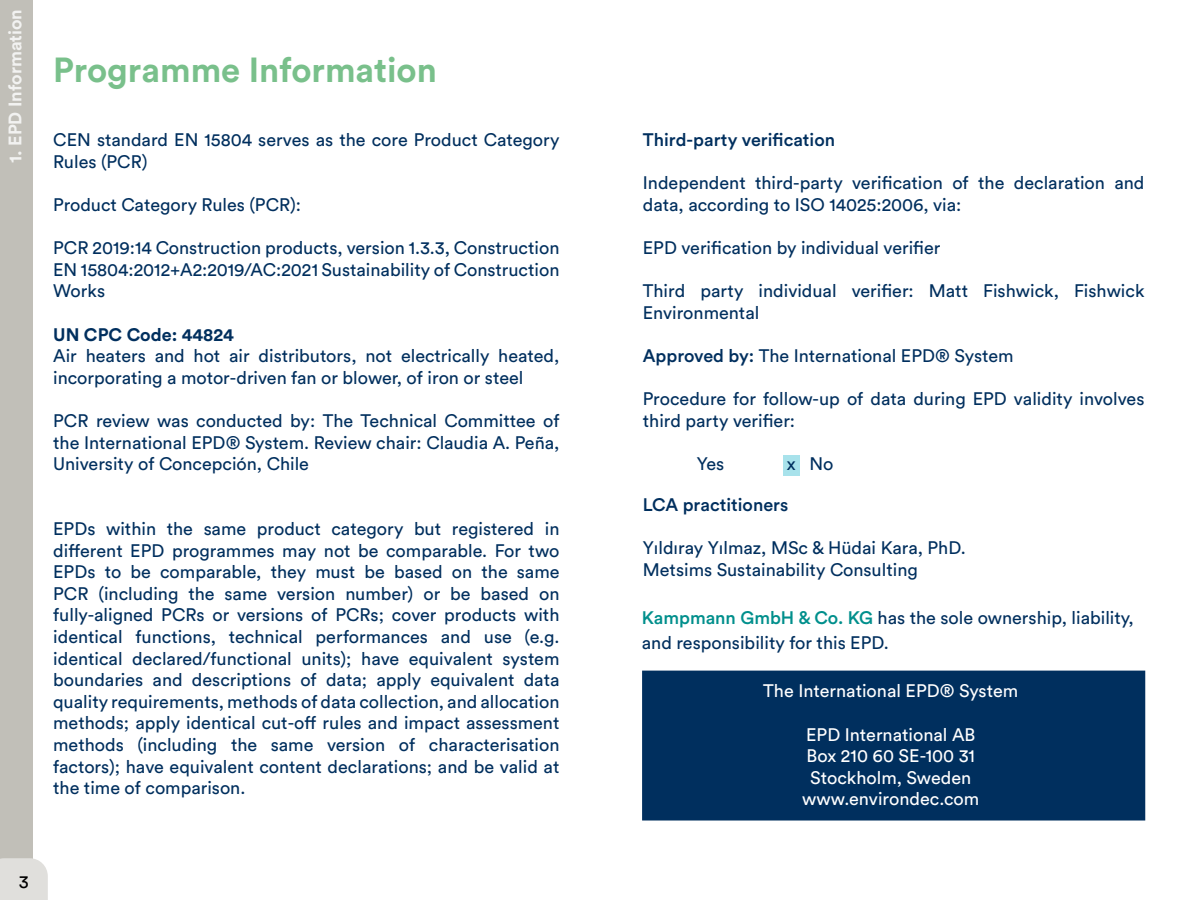
<style>
.page{position:relative;width:1200px;height:900px;background:#fff}
.page>*{position:absolute;margin:0;border:0;box-sizing:border-box;transform-origin:0 0}
.t1{font:700 34.5px "Circular Std";color:#79c08b}
.t2{font:18px/21.6px "Circular Std";color:#002f5e}
.t3{font:18px/21.6px "Circular Std";color:#fff;text-align:center}
.t4{font:500 18px "Circular Std";color:#002f5e}
.t5{font:700 18px "Circular Std";color:#f2f2f1}
.t6{font:700 18px "Circular Std";color:#002f5e}
.t7{font:18px "Circular Std";color:#000}
.s1{font-weight:500}
.s2{font-weight:500;color:#008f8c}
</style>
<div class="page">
<div style="left:0;top:0;width:33px;height:900px;background:#c1bfb8"></div>
<div style="left:0;top:858px;width:48px;height:42px;background:#e0dfdc"></div>
<div style="left:783px;top:455px;width:17px;height:21px;background:#a8e2eb"></div>
<div style="left:642px;top:671px;width:503px;height:150px;background:#002f5e;border:2px solid #002f5e"></div>
<p class="t5" style="left:4px;top:163px;width:155px;rotate:-90deg">1. EPD Information</p>
<h1 class="t1" style="left:53px;top:48px;width:385px">Programme Information</h1>
<p class="t2" style="left:53px;top:129px;width:508px">CEN standard EN 15804 serves as the core Product Category<br>Rules (PCR)</p>
<p class="t2" style="left:53px;top:194px;width:249px">Product Category Rules (PCR):</p>
<p class="t2" style="left:53px;top:237px;width:508px;text-align:justify">PCR 2019:14 Construction products, version 1.3.3, Construction EN 15804:2012+A2:2019/AC:2021 Sustainability of Construction Works</p>
<p class="t6" style="left:53px;top:323px;width:182px">UN CPC Code: 44824</p>
<p class="t2" style="left:53px;top:345px;width:508px">Air heaters and hot air distributors, not electrically heated, incorporating a motor-driven fan or blower, of iron or steel</p>
<p class="t2" style="left:53px;top:410px;width:508px;text-align:justify">PCR review was conducted by: The Technical Committee of the International EPD® System. Review chair: Claudia A. Peña, University of Concepción, Chile</p>
<p class="t2" style="left:53px;top:518px;width:508px;text-align:justify">EPDs within the same product category but registered in different EPD programmes may not be comparable. For two EPDs to be comparable, they must be based on the same PCR (including the same version number) or be based on fully-aligned PCRs or versions of PCRs; cover products with identical functions, technical performances and use (e.g. identical declared/functional units); have equivalent system boundaries and descriptions of data; apply equivalent data quality requirements, methods of data collection, and allocation methods; apply identical cut-off rules and impact assessment methods (including the same version of characterisation factors); have equivalent content declarations; and be valid at the time of comparison.</p>
<p class="t7" style="left:19px;top:870px;width:11px">3</p>
<p class="t4" style="left:643px;top:129px;width:194px">Third-party verification</p>
<p class="t2" style="left:643px;top:172px;width:503px">Independent third-party verification of the declaration and data, according to ISO 14025:2006, via:</p>
<p class="t2" style="left:643px;top:237px;width:299px">EPD verification by individual verifier</p>
<p class="t2" style="left:643px;top:280px;width:503px">Third party individual verifier: Matt Fishwick, Fishwick<br>Environmental</p>
<p class="t2" style="left:643px;top:345px;width:372px"><span class="s1">Approved by:</span> The International EPD® System</p>
<p class="t2" style="left:643px;top:388px;width:503px">Procedure for follow-up of data during EPD validity involves third party verifier:</p>
<p class="t2" style="left:697px;top:453px;width:29px">Yes</p>
<p class="t2" style="left:787px;top:453px;width:48px">x No</p>
<p class="t4" style="left:643px;top:494px;width:147px">LCA practitioners</p>
<p class="t2" style="left:643px;top:537px;width:324px">Yıldıray Yılmaz, MSc &amp; Hüdai Kara, PhD.<br>Metsims Sustainability Consulting</p>
<p class="t2" style="left:642px;top:604px;width:493px;line-height:25.5px"><span class="s2">Kampmann GmbH &amp; Co. KG</span> has the sole ownership, liability, and responsibility for this EPD.</p>
<p class="t3" style="left:763px;top:680px;width:256px">The International EPD® System</p>
<p class="t3" style="left:802px;top:723px;width:179px">EPD International AB<br>Box 210 60 SE-100 31<br>Stockholm, Sweden www.environdec.com</p>
</div>
